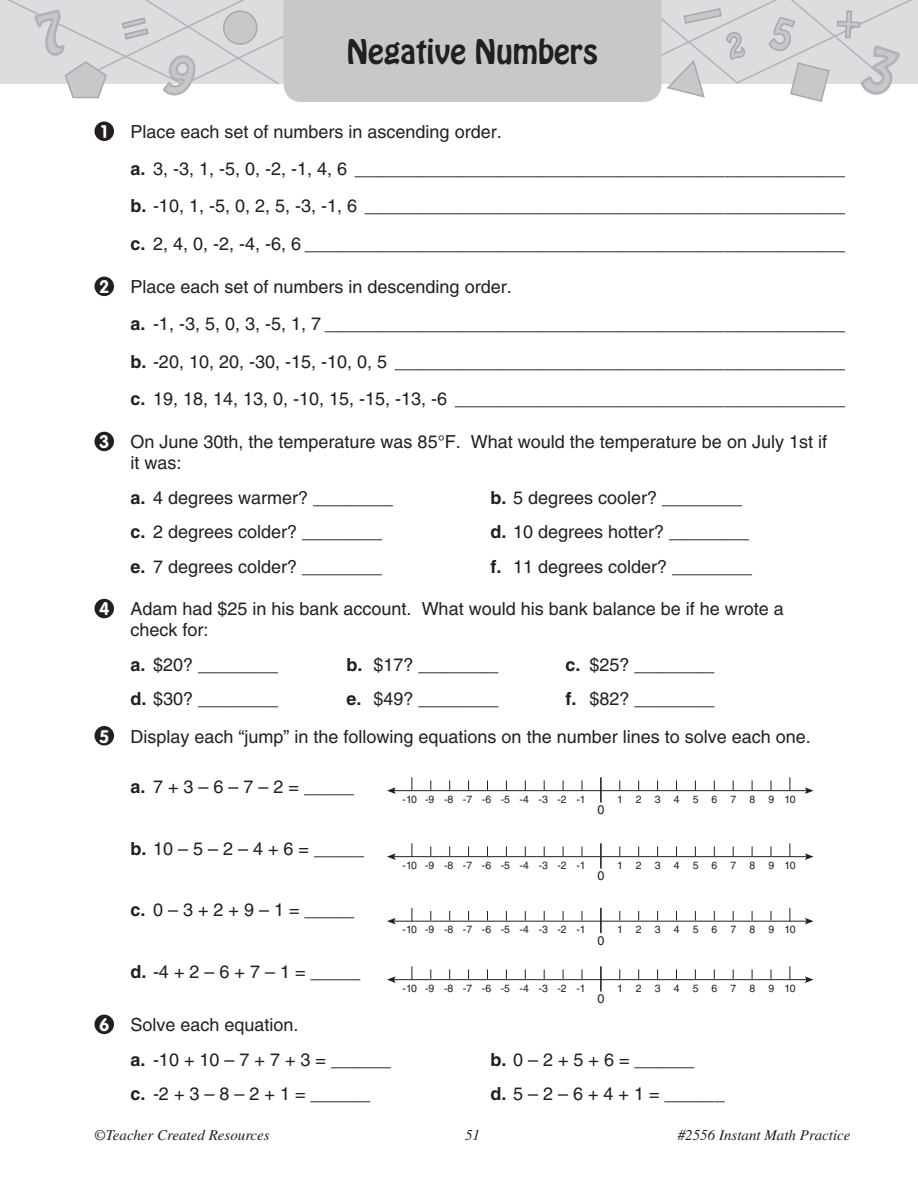
<style>
.page{position:relative;width:918px;height:1188px;background:#fff}
.page>*{position:absolute;margin:0;border:0;box-sizing:border-box;transform-origin:0 0}
.t1{font:30px "Hobo Std";color:#231f20}
.t2{font:18px/37.2px "Helvetica LT Std";color:#231f20}
.t3{font:700 18px "VAG Rounded Std";color:#fff}
.t4{font:italic 15px "Times LT Std";color:#231f20}
.t5{font:12.6px "Helvetica LT Std";color:#231f20}
.t6{font:10.5px "Helvetica LT Std";letter-spacing:1.245em;color:#231f20}
.s1{font-weight:700}
.s2{font-family:"VAG Rounded Std";font-weight:700;color:#fff}
</style>
<div class="page">
<svg style="left:0;top:0;width:918px;height:102px;background:#d3d4d6"></svg>
<div style="left:94px;top:122px;width:20px;height:19px;background:#231f20;border-radius:50%"></div>
<div style="left:94px;top:277px;width:20px;height:19px;background:#231f20;border-radius:50%"></div>
<div style="left:94px;top:432px;width:20px;height:19px;background:#231f20;border-radius:50%"></div>
<div style="left:94px;top:599px;width:20px;height:19px;background:#231f20;border-radius:50%"></div>
<div style="left:94px;top:726px;width:20px;height:19px;background:#231f20;border-radius:50%"></div>
<hr style="left:392px;top:790px;width:416px;height:1px;background:#231f20">
<svg style="left:387px;top:787px;width:9px;height:7px"></svg>
<svg style="left:805px;top:787px;width:9px;height:7px"></svg>
<svg style="left:411px;top:777px;width:1px;height:14px"></svg>
<hr style="left:600px;top:777px;width:2px;height:26px;background:#231f20">
<svg style="left:789px;top:777px;width:1px;height:14px"></svg>
<hr style="left:392px;top:856px;width:416px;height:1px;background:#231f20">
<svg style="left:387px;top:853px;width:9px;height:7px"></svg>
<svg style="left:805px;top:853px;width:9px;height:7px"></svg>
<svg style="left:411px;top:843px;width:1px;height:14px"></svg>
<hr style="left:600px;top:843px;width:2px;height:26px;background:#231f20">
<svg style="left:789px;top:843px;width:1px;height:14px"></svg>
<hr style="left:392px;top:921px;width:416px;height:1px;background:#231f20">
<svg style="left:387px;top:918px;width:9px;height:6px"></svg>
<svg style="left:805px;top:918px;width:9px;height:6px"></svg>
<svg style="left:411px;top:908px;width:1px;height:13px"></svg>
<hr style="left:600px;top:908px;width:2px;height:25px;background:#231f20">
<svg style="left:789px;top:908px;width:1px;height:13px"></svg>
<hr style="left:392px;top:979px;width:416px;height:1px;background:#231f20">
<svg style="left:387px;top:976px;width:9px;height:7px"></svg>
<svg style="left:805px;top:976px;width:9px;height:7px"></svg>
<svg style="left:411px;top:966px;width:1px;height:14px"></svg>
<hr style="left:600px;top:966px;width:2px;height:26px;background:#231f20">
<svg style="left:789px;top:966px;width:1px;height:14px"></svg>
<div style="left:94px;top:1015px;width:20px;height:19px;background:#231f20;border-radius:50%"></div>
<h1 class="t1" style="left:347px;top:31px;width:253px">Negative Numbers</h1>
<p class="t3" style="left:101px;top:121px;width:8px">1</p>
<p class="t2" style="left:130px;top:113px;width:716px">Place each set of numbers in ascending order.<br><span class="s1">a.</span> 3, -3, 1, -5, 0, -2, -1, 4, 6 _________________________________________________ <span class="s1">b.</span> -10, 1, -5, 0, 2, 5, -3, -1, 6 ________________________________________________ <span class="s1">c.</span> 2, 4, 0, -2, -4, -6, 6 ______________________________________________________</p>
<p class="t2" style="left:130px;top:268px;width:716px;text-indent:-31px"><span class="s2">2</span> Place each set of numbers in descending order.<br><span class="s1">a.</span> -1, -3, 5, 0, 3, -5, 1, 7 ____________________________________________________ <span class="s1">b.</span> -20, 10, 20, -30, -15, -10, 0, 5 _____________________________________________ <span class="s1">c.</span> 19, 18, 14, 13, 0, -10, 15, -15, -13, -6 _______________________________________</p>
<p class="t2" style="left:130px;top:431px;width:698px;line-height:21px;text-indent:-31px"><span class="s2">3</span> On June 30th, the temperature was 85°F. What would the temperature be on July 1st if it was:</p>
<p class="t2" style="left:130px;top:479px;width:264px"><span class="s1">a.</span> 4 degrees warmer? ________</p>
<p class="t2" style="left:490px;top:479px;width:253px"><span class="s1">b.</span> 5 degrees cooler? ________</p>
<p class="t2" style="left:130px;top:513px;width:253px"><span class="s1">c.</span> 2 degrees colder? ________</p>
<p class="t2" style="left:490px;top:513px;width:260px"><span class="s1">d.</span> 10 degrees hotter? ________</p>
<p class="t2" style="left:130px;top:548px;width:253px"><span class="s1">e.</span> 7 degrees colder? ________</p>
<p class="t2" style="left:490px;top:548px;width:263px"><span class="s1">f.</span> 11 degrees colder? ________</p>
<p class="t2" style="left:130px;top:598px;width:655px;line-height:21px;text-indent:-31px"><span class="s2">4</span> Adam had $25 in his bank account. What would his bank balance be if he wrote a check for:</p>
<p class="t2" style="left:130px;top:646px;width:149px"><span class="s1">a.</span> $20? ________</p>
<p class="t2" style="left:346px;top:646px;width:154px"><span class="s1">b.</span> $17? ________</p>
<p class="t2" style="left:566px;top:646px;width:151px"><span class="s1">c.</span> $25? ________</p>
<p class="t2" style="left:130px;top:680px;width:149px"><span class="s1">d.</span> $30? ________</p>
<p class="t2" style="left:346px;top:680px;width:154px"><span class="s1">e.</span> $49? ________</p>
<p class="t2" style="left:99px;top:680px;width:713px;text-indent:466px"><span class="s1">f.</span> $82? ________<br><span class="s2">5</span> Display each “jump” in the following equations on the number lines to solve each one.</p>
<p class="t2" style="left:130px;top:768px;width:225px"><span class="s1">a.</span> 7 + 3 – 6 – 7 – 2 = _____</p>
<p class="t6" style="left:403px;top:793px;width:185px">-10 -9 -8 -7 -6 -5 -4 -3 -2 -1</p>
<p class="t6" style="left:617px;top:793px;width:180px">12345678910</p>
<p class="t5" style="left:597px;top:803px;width:9px">0</p>
<p class="t2" style="left:130px;top:830px;width:235px"><span class="s1">b.</span> 10 – 5 – 2 – 4 + 6 = _____</p>
<p class="t6" style="left:403px;top:859px;width:185px">-10 -9 -8 -7 -6 -5 -4 -3 -2 -1</p>
<p class="t6" style="left:617px;top:859px;width:180px">12345678910</p>
<p class="t5" style="left:597px;top:869px;width:9px">0</p>
<p class="t2" style="left:130px;top:891px;width:226px"><span class="s1">c.</span> 0 – 3 + 2 + 9 – 1 = _____</p>
<p class="t6" style="left:403px;top:923px;width:185px">-10 -9 -8 -7 -6 -5 -4 -3 -2 -1</p>
<p class="t6" style="left:617px;top:923px;width:180px">12345678910</p>
<p class="t5" style="left:597px;top:933px;width:9px">0</p>
<p class="t2" style="left:130px;top:953px;width:232px"><span class="s1">d.</span> -4 + 2 – 6 + 7 – 1 = _____</p>
<p class="t6" style="left:403px;top:982px;width:185px">-10 -9 -8 -7 -6 -5 -4 -3 -2 -1</p>
<p class="t6" style="left:617px;top:982px;width:180px">12345678910</p>
<p class="t5" style="left:597px;top:992px;width:9px">0</p>
<p class="t2" style="left:130px;top:1007px;width:262px;line-height:34.5px;text-indent:-31px"><span class="s2">6</span> Solve each equation.<br><span class="s1">a.</span> -10 + 10 – 7 + 7 + 3 = ______</p>
<p class="t2" style="left:490px;top:1041px;width:206px"><span class="s1">b.</span> 0 – 2 + 5 + 6 = ______</p>
<p class="t2" style="left:130px;top:1075px;width:242px"><span class="s1">c.</span> -2 + 3 – 8 – 2 + 1 = ______</p>
<p class="t2" style="left:490px;top:1075px;width:236px"><span class="s1">d.</span> 5 – 2 – 6 + 4 + 1 = ______</p>
<p class="t4" style="left:94px;top:1127px;width:177px">©Teacher Created Resources</p>
<p class="t4" style="left:465px;top:1127px;width:16px">51</p>
<p class="t4" style="left:678px;top:1127px;width:174px">#2556 Instant Math Practice</p>
</div>
